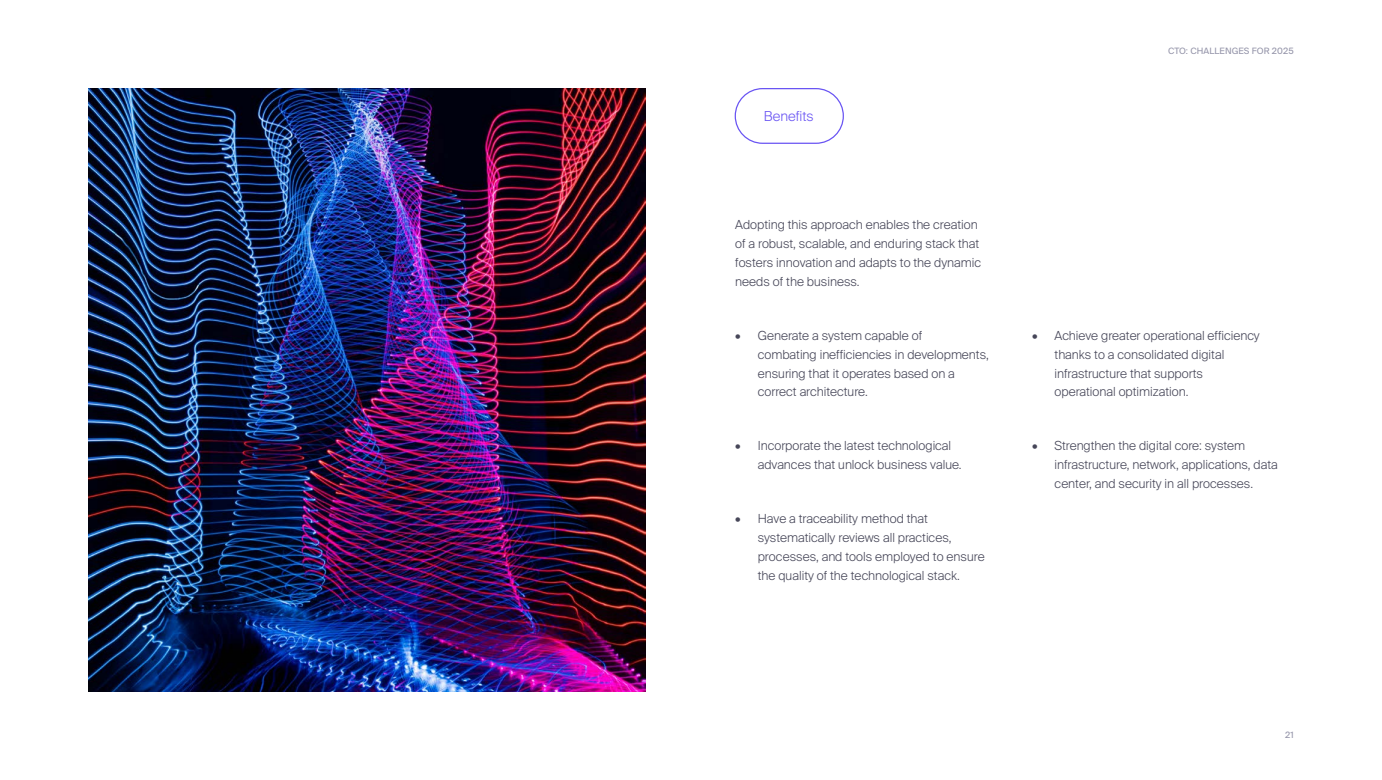
<style>
.page{position:relative;width:1382px;height:780px;background:#fff}
.page>*{position:absolute;margin:0;border:0;box-sizing:border-box;transform-origin:0 0}
.t1{font:300 13.75px "Suisse Intl";color:#6954f3}
.t2{font:300 12.5px/18.8px "Suisse Intl";color:#464658}
.t3{font:8.75px "Suisse Intl";letter-spacing:.01em;color:#9494a9}
</style>
<div class="page">
<img style="left:89px;top:88px;width:557px;height:603px">
<div style="left:735px;top:88px;width:109px;height:56px;border:1px solid #6954f3;border-radius:27px"></div>
<p class="t1" style="left:764px;top:108px;width:51px">Benefits</p>
<p class="t2" style="left:735px;top:216px;width:247px">Adopting this approach enables the creation of a robust, scalable, and enduring stack that fosters innovation and adapts to the dynamic needs of the business.</p>
<p class="t2" style="left:758px;top:326px;width:232px;text-indent:-22px">• Generate a system capable of<br>combating inefficiencies in developments, ensuring that it operates based on a correct architecture.</p>
<p class="t2" style="left:758px;top:437px;width:205px;text-indent:-22px">• Incorporate the latest technological advances that unlock business value.</p>
<p class="t2" style="left:758px;top:509px;width:228px;text-indent:-22px">• Have a traceability method that systematically reviews all practices, processes, and tools employed to ensure the quality of the technological stack.</p>
<p class="t3" style="left:1168px;top:46px;width:127px">CTO: CHALLENGES FOR 2025</p>
<p class="t2" style="left:1054px;top:326px;width:207px;text-indent:-22px">• Achieve greater operational efficiency thanks to a consolidated digital infrastructure that supports operational optimization.</p>
<p class="t2" style="left:1054px;top:437px;width:225px;text-indent:-22px">• Strengthen the digital core: system infrastructure, network, applications, data center, and security in all processes.</p>
<p class="t3" style="left:1285px;top:730px;width:10px">21</p>
</div>
